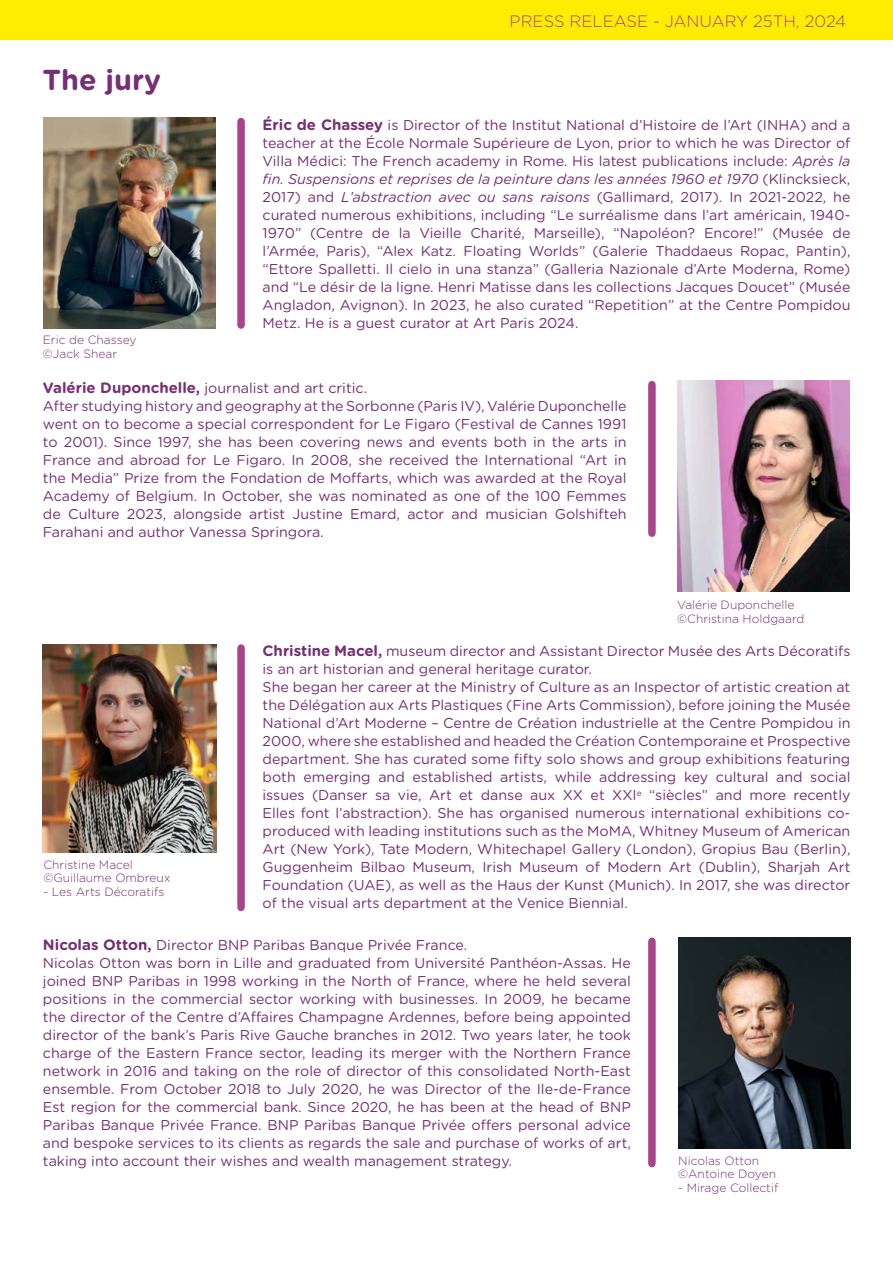
<style>
.page{position:relative;width:893px;height:1263px;background:#fff}
.page>*{position:absolute;margin:0;border:0;box-sizing:border-box;transform-origin:0 0}
.t1{font:700 28.8px "Gotham Rounded";color:#752f74}
.t2{font:300 16.5px "Gotham Rounded";color:#a74389}
.t3{font:14.25px/18px "Gotham Rounded";color:#752f74}
.t4{font:14.25px/18px "Gotham Rounded";color:#762f74}
.t5{font:300 12px/13.5px "Gotham Rounded";color:#752f74}
.s1{font-weight:700;font-size:15px}
.s2{font-style:italic}
.s3{color:#762f74}
</style>
<div class="page">
<div style="left:0;top:0;width:893px;height:39px;background:#feed00"></div>
<div style="left:648px;top:385px;width:8px;height:148px;background:#a9438b"></div>
<img style="left:678px;top:381px;width:172px;height:210px">
<div style="left:237px;top:122px;width:8px;height:203px;background:#a9438b"></div>
<img style="left:44px;top:118px;width:172px;height:210px">
<img style="left:43px;top:644px;width:173px;height:209px">
<div style="left:237px;top:648px;width:8px;height:259px;background:#a9438b"></div>
<img style="left:678px;top:937px;width:172px;height:211px">
<div style="left:648px;top:941px;width:8px;height:222px;background:#a9438b"></div>
<div style="left:0;top:1px;width:893px;height:39px;background:#feed00"></div>
<h1 class="t1" style="left:43px;top:59px;width:120px">The jury</h1>
<p class="t5" style="left:43px;top:333px;width:95px">Eric de Chassey ©Jack Shear</p>
<p class="t2" style="left:462px;top:8px;width:340px">COMMUNIQUÉ D PRESSE - 25 JANVIER</p>
<p class="t2" style="left:510px;top:10px;width:338px">PRESS RELEASE - JANUARY 25TH, 2024</p>
<p class="t3" style="left:263px;top:115px;width:589px;text-align:justify"><span class="s1">Éric de Chassey</span> is Director of the Institut National d’Histoire de l’Art (INHA) and a teacher at the École Normale Supérieure de Lyon, prior to which he was Director of Villa Médici: The French academy in Rome. His latest publications include: <span class="s2">Après la fin. Suspensions et reprises de la peinture dans les années 1960 et 1970</span> (Klincksieck, 2017) and <span class="s2">L’abstraction avec ou sans raisons</span> (Gallimard, 2017). In 2021-2022, he curated numerous exhibitions, including <span class="s3">“</span>Le surréalisme dans l’art américain, 1940- 1970<span class="s3">”</span> (Centre de la Vieille Charité, Marseille), <span class="s3">“</span>Napoléon? Encore!<span class="s3">”</span> (Musée de l’Armée, Paris), <span class="s3">“</span>Alex Katz. Floating Worlds<span class="s3">”</span> (Galerie Thaddaeus Ropac, Pantin), <span class="s3">“</span>Ettore Spalletti. Il cielo in una stanza<span class="s3">”</span> (Galleria Nazionale d’Arte Moderna, Rome) and <span class="s3">“</span>Le désir de la ligne. Henri Matisse dans les collections Jacques Doucet<span class="s3">”</span> (Musée Angladon, Avignon). In 2023, he also curated <span class="s3">“</span>Repetition<span class="s3">”</span> at the Centre Pompidou Metz. He is a guest curator at Art Paris 2024.</p>
<p class="t4" style="left:43px;top:378px;width:585px"><span class="s1">Valérie Duponchelle,</span> journalist and art critic.<br>After studying history and geography at the Sorbonne (Paris IV), Valérie Duponchelle went on to become a special correspondent for Le Figaro (Festival de Cannes 1991 to 2001). Since 1997, she has been covering news and events both in the arts in France and abroad for Le Figaro. In 2008, she received the International “Art in the Media” Prize from the Fondation de Moffarts, which was awarded at the Royal Academy of Belgium. In October, she was nominated as one of the 100 Femmes de Culture 2023, alongside artist Justine Emard, actor and musician Golshifteh Farahani and author Vanessa Springora.</p>
<p class="t5" style="left:677px;top:598px;width:129px">Valérie Duponchelle ©Christina Holdgaard</p>
<p class="t3" style="left:263px;top:641px;width:589px"><span class="s1">Christine Macel,</span> museum director and Assistant Director Musée des Arts Décoratifs is an art historian and general heritage curator.<br>She began her career at the Ministry of Culture as an Inspector of artistic creation at the Délégation aux Arts Plastiques (Fine Arts Commission), before joining the Musée National d’Art Moderne – Centre de Création industrielle at the Centre Pompidou in 2000, where she established and headed the Création Contemporaine et Prospective department. She has curated some fifty solo shows and group exhibitions featuring both emerging and established artists, while addressing key cultural and social issues (Danser sa vie, Art et danse aux XX et XXI<sup>e</sup> <span class="s3">“</span>siècles<span class="s3">”</span> and more recently Elles font l’abstraction). She has organised numerous international exhibitions co&shy;produced with leading institutions such as the MoMA, Whitney Museum of American Art (New York), Tate Modern, Whitechapel Gallery (London), Gropius Bau (Berlin), Guggenheim Bilbao Museum, Irish Museum of Modern Art (Dublin), Sharjah Art Foundation (UAE), as well as the Haus der Kunst (Munich). In 2017, she was director of the visual arts department at the Venice Biennial.</p>
<p class="t3" style="left:43px;top:935px;width:589px"><span class="s1">Nicolas Otton,</span> Director BNP Paribas Banque Privée France.<br>Nicolas Otton was born in Lille and graduated from Université Panthéon-Assas. He joined BNP Paribas in 1998 working in the North of France, where he held several positions in the commercial sector working with businesses. In 2009, he became the director of the Centre d’Affaires Champagne Ardennes, before being appointed director of the bank’s Paris Rive Gauche branches in 2012. Two years later, he took charge of the Eastern France sector, leading its merger with the Northern France network in 2016 and taking on the role of director of this consolidated North-East ensemble. From October 2018 to July 2020, he was Director of the Ile-de-France Est region for the commercial bank. Since 2020, he has been at the head of BNP Paribas Banque Privée France. BNP Paribas Banque Privée offers personal advice and bespoke services to its clients as regards the sale and purchase of works of art, taking into account their wishes and wealth management strategy.</p>
<p class="t5" style="left:43px;top:857px;width:129px">Christine Macel ©Guillaume Ombreux</p>
<p class="t5" style="left:43px;top:884px;width:123px">- Les Arts Décoratifs</p>
<p class="t5" style="left:678px;top:1153px;width:99px">Nicolas Otton ©Antoine Doyen</p>
<p class="t5" style="left:678px;top:1180px;width:102px">- Mirage Collectif</p>
</div>
